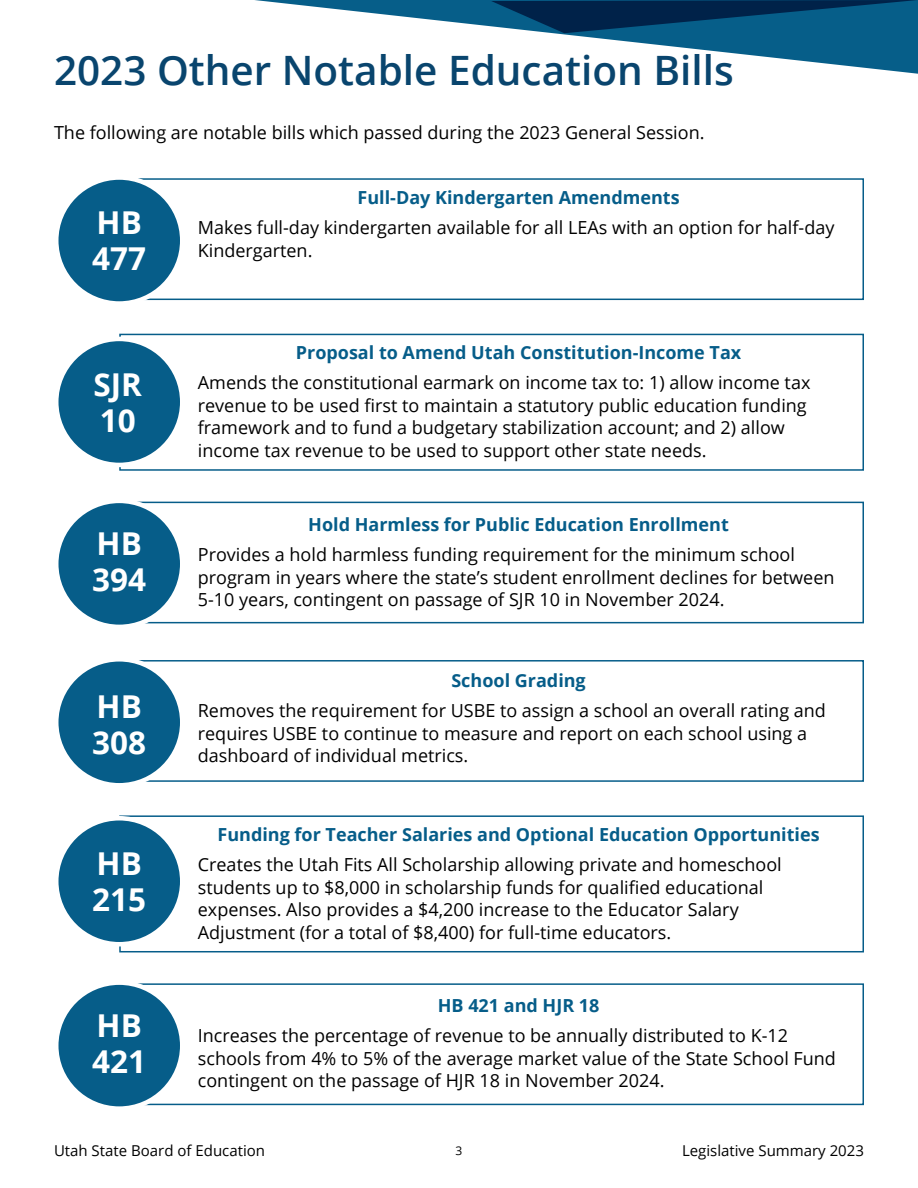
<style>
.page{position:relative;width:918px;height:1188px;background:#fff}
.page>*{position:absolute;margin:0;border:0;box-sizing:border-box;transform-origin:0 0}
.Page_Headers{font:600 40.5px "Open Sans";color:#09456e}
.H2_White{font:700 31.5px/36px "Open Sans";color:#fff}
.t1{font:18px/22.5px "Open Sans";color:#000}
.t2{font:700 18px "Open Sans";color:#065d89}
.t3{font:15px "Open Sans";color:#000}
.t4{font:12px "Open Sans";color:#000}
</style>
<div class="page">
<svg style="left:255px;top:0;width:663px;height:74px"></svg>
<svg style="left:491px;top:0;width:427px;height:33px;background:#06426b"></svg>
<div style="left:119px;top:178px;width:745px;height:122px;border:2px solid #065d89"></div>
<div style="left:56px;top:178px;width:126px;height:126px;background:#065d89;border-radius:50%"></div>
<div style="left:54px;top:175px;width:130px;height:131px;border:4px solid #fff;border-radius:50%"></div>
<div style="left:119px;top:334px;width:745px;height:137px;border:2px solid #065d89"></div>
<div style="left:56px;top:339px;width:126px;height:126px;background:#065d89;border-radius:50%"></div>
<div style="left:54px;top:337px;width:130px;height:130px;border:4px solid #fff;border-radius:50%"></div>
<div style="left:119px;top:502px;width:745px;height:121px;border:2px solid #065d89"></div>
<div style="left:56px;top:501px;width:126px;height:126px;background:#065d89;border-radius:50%"></div>
<div style="left:54px;top:499px;width:130px;height:130px;border:4px solid #fff;border-radius:50%"></div>
<div style="left:119px;top:660px;width:745px;height:122px;border:2px solid #065d89"></div>
<div style="left:56px;top:659px;width:126px;height:126px;background:#065d89;border-radius:50%"></div>
<div style="left:54px;top:657px;width:130px;height:131px;border:4px solid #fff;border-radius:50%"></div>
<div style="left:119px;top:815px;width:745px;height:137px;border:2px solid #065d89"></div>
<div style="left:56px;top:818px;width:126px;height:126px;background:#065d89;border-radius:50%"></div>
<div style="left:54px;top:816px;width:130px;height:130px;border:4px solid #fff;border-radius:50%"></div>
<div style="left:119px;top:983px;width:745px;height:122px;border:2px solid #065d89"></div>
<div style="left:56px;top:983px;width:126px;height:126px;background:#065d89;border-radius:50%"></div>
<div style="left:54px;top:980px;width:130px;height:131px;border:4px solid #fff;border-radius:50%"></div>
<h1 class="Page_Headers" style="left:54px;top:43px;width:681px">2023 Other Notable Education Bills</h1>
<p class="t1" style="left:54px;top:121px;width:652px">The following are notable bills which passed during the 2023 General Session.</p>
<h2 class="H2_White" style="left:97px;top:203px;width:47px">HB</h2>
<h2 class="H2_White" style="left:92px;top:239px;width:55px">477</h2>
<h2 class="H2_White" style="left:93px;top:366px;width:50px">SJR<br>10</h2>
<h2 class="H2_White" style="left:92px;top:524px;width:55px">HB<br>394</h2>
<h2 class="H2_White" style="left:97px;top:688px;width:47px">HB</h2>
<h2 class="H2_White" style="left:92px;top:724px;width:55px">308</h2>
<h2 class="H2_White" style="left:97px;top:845px;width:47px">HB</h2>
<h2 class="H2_White" style="left:92px;top:881px;width:55px">215</h2>
<h2 class="H2_White" style="left:97px;top:1007px;width:47px">HB</h2>
<h2 class="H2_White" style="left:92px;top:1043px;width:55px">421</h2>
<p class="t2" style="left:358px;top:185px;width:324px">Full-Day Kindergarten Amendments</p>
<p class="t1" style="left:198px;top:216px;width:638px">Makes full-day kindergarten available for all LEAs with an option for half-day<br>Kindergarten.</p>
<p class="t2" style="left:296px;top:340px;width:447px">Proposal to Amend Utah Constitution-Income Tax</p>
<p class="t1" style="left:198px;top:371px;width:614px">Amends the constitutional earmark on income tax to: 1) allow income tax revenue to be used first to maintain a statutory public education funding framework and to fund a budgetary stabilization account; and 2) allow income tax revenue to be used to support other state needs.</p>
<p class="t2" style="left:308px;top:512px;width:422px">Hold Harmless for Public Education Enrollment</p>
<p class="t1" style="left:198px;top:543px;width:638px">Provides a hold harmless funding requirement for the minimum school program in years where the state’s student enrollment declines for between<br>5-10 years, contingent on passage of SJR 10 in November 2024.</p>
<p class="t2" style="left:451px;top:668px;width:136px">School Grading</p>
<p class="t1" style="left:198px;top:699px;width:630px">Removes the requirement for USBE to assign a school an overall rating and requires USBE to continue to measure and report on each school using a dashboard of individual metrics.</p>
<p class="t2" style="left:218px;top:822px;width:604px">Funding for Teacher Salaries and Optional Education Opportunities</p>
<p class="t1" style="left:198px;top:853px;width:586px">Creates the Utah Fits All Scholarship allowing private and homeschool students up to $8,000 in scholarship funds for qualified educational expenses. Also provides a $4,200 increase to the Educator Salary Adjustment (for a total of $8,400) for full-time educators.</p>
<p class="t2" style="left:438px;top:993px;width:163px">HB 421 and HJR 18</p>
<p class="t1" style="left:198px;top:1024px;width:640px">Increases the percentage of revenue to be annually distributed to K-12 schools from 4% to 5% of the average market value of the State School Fund contingent on the passage of HJR 18 in November 2024.</p>
<p class="t3" style="left:54px;top:1140px;width:213px">Utah State Board of Education</p>
<p class="t3" style="left:682px;top:1140px;width:184px">Legislative Summary 2023</p>
<p class="t4" style="left:456px;top:1143px;width:8px">3</p>
</div>
